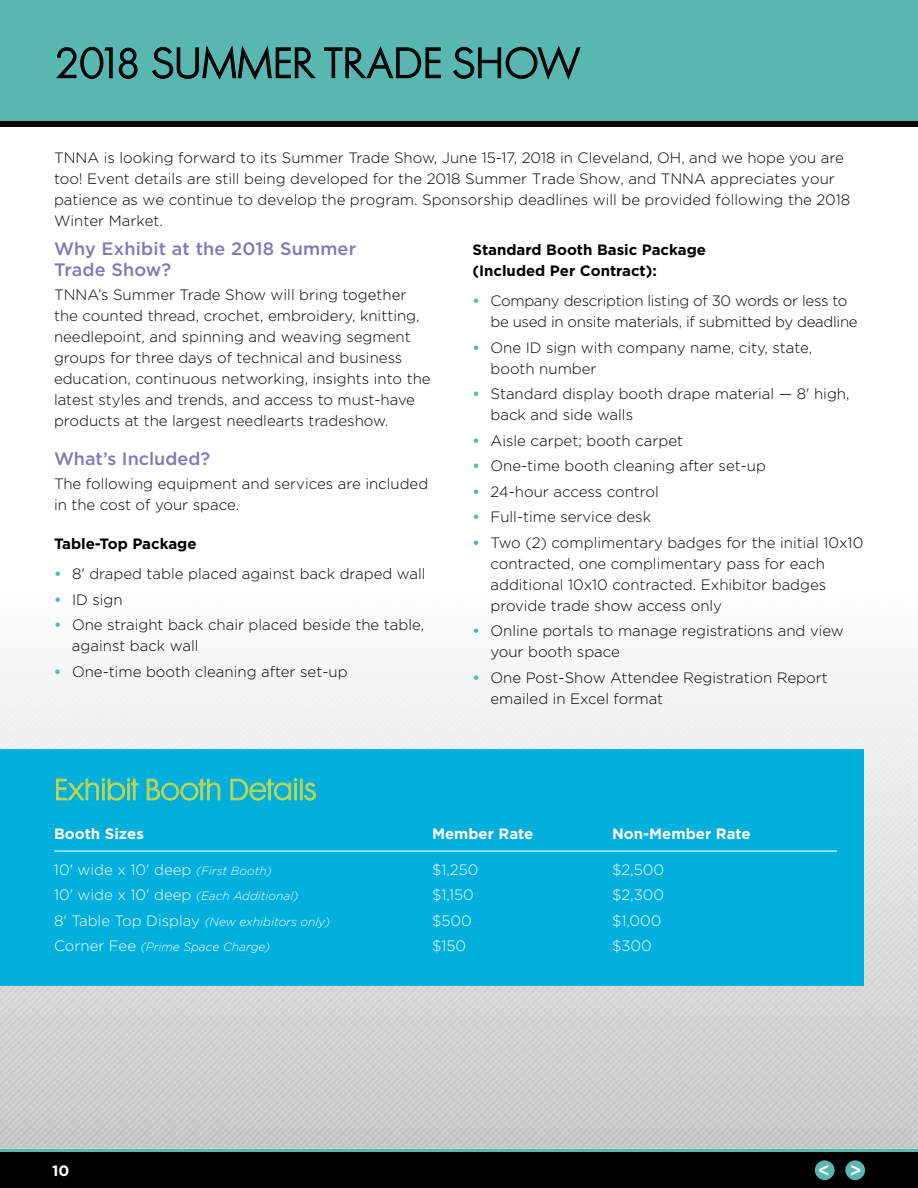
<style>
.page{position:relative;width:918px;height:1188px;background:#fff}
.page>*{position:absolute;margin:0;border:0;box-sizing:border-box;transform-origin:0 0}
.t1{font:39px "Cg Futura Maxi Lt";color:#000}
.header2{font:27px "Cg Futura Maxi Lt";color:#bdd753}
.t2{font:500 19.35px "Gotham";color:#fff}
.subhead{font:500 18px/21px "Gotham";letter-spacing:.01em;color:#8177b7}
.body_last{font:300 15px/21px "Gotham";color:#000}
.body_last-2{font:300 15px/21px "Gotham";letter-spacing:-.02em;color:#000}
.body{font:300 15px "Gotham";color:#fff}
.body-2{font:700 15px/21px "Gotham";color:#000}
.body-3{font:700 15px "Gotham";color:#fff}
.body-4{font:italic 300 12px "Gotham";color:#fff}
.s1{font-weight:700;color:#59b7b1}
.s2{font-style:italic;font-size:12px}
.s3{font-style:normal;font-size:15px}
</style>
<div class="page">
<img style="left:0;top:660px;width:918px;height:489px">
<div style="left:0;top:0;width:918px;height:121px;background:#59b7b1"></div>
<hr style="left:0;top:1149px;width:918px;height:3px;background:#59b7b1">
<div style="left:0;top:1152px;width:918px;height:36px;background:#000"></div>
<div style="left:845px;top:1160px;width:20px;height:20px;background:#59b7b1;border-radius:50%"></div>
<div style="left:815px;top:1160px;width:20px;height:20px;background:#59b7b1;border-radius:50%"></div>
<div style="left:0;top:121px;width:918px;height:6px;background:#000"></div>
<div style="left:0;top:749px;width:864px;height:237px;background:#00afdb"></div>
<svg style="left:56px;top:47px;width:57px;height:32px"></svg>
<svg style="left:119px;top:48px;width:19px;height:31px"></svg>
<svg style="left:152px;top:45px;width:163px;height:35px"></svg>
<svg style="left:324px;top:46px;width:117px;height:33px"></svg>
<svg style="left:453px;top:46px;width:128px;height:34px"></svg>
<hr style="left:54px;top:851px;width:783px;height:1px;background:#fff">
<svg style="left:56px;top:778px;width:83px;height:23px"></svg>
<svg style="left:147px;top:779px;width:73px;height:22px"></svg>
<svg style="left:230px;top:778px;width:67px;height:23px"></svg>
<div style="left:300px;top:779px;width:2px;height:21px;border:1px solid #bdd753"></div>
<svg style="left:304px;top:782px;width:12px;height:19px"></svg>
<p class="t1" style="left:54px;top:39px;width:528px">2018 SUMMER TRADE SHOW</p>
<p class="body_last" style="left:54px;top:147px;width:798px">TNNA is looking forward to its Summer Trade Show, June 15-17, 2018 in Cleveland, OH, and we hope you are too! Event details are still being developed for the 2018 Summer Trade Show, and TNNA appreciates your patience as we continue to develop the program. Sponsorship deadlines will be provided following the 2018<br>Winter Market.</p>
<p class="subhead" style="left:54px;top:238px;width:304px">Why Exhibit at the 2018 Summer<br>Trade Show?</p>
<p class="body_last" style="left:54px;top:284px;width:378px">TNNA’s Summer Trade Show will bring together the counted thread, crochet, embroidery, knitting, needlepoint, and spinning and weaving segment groups for three days of technical and business education, continuous networking, insights into the latest styles and trends, and access to must-have products at the largest needlearts tradeshow.</p>
<p class="subhead" style="left:54px;top:448px;width:158px">What’s Included?</p>
<p class="body_last" style="left:54px;top:473px;width:376px">The following equipment and services are included in the cost of your space.</p>
<p class="body-2" style="left:54px;top:533px;width:144px">Table-Top Package</p>
<p class="body_last" style="left:54px;top:563px;width:373px"><span class="s1">•</span> 8' draped table placed against back draped wall</p>
<p class="body_last" style="left:54px;top:588px;width:70px"><span class="s1">•</span> ID sign</p>
<p class="body_last" style="left:72px;top:614px;width:354px;text-indent:-18px"><span class="s1">•</span> One straight back chair placed beside the table, against back wall</p>
<p class="body_last" style="left:54px;top:660px;width:295px"><span class="s1">•</span> One-time booth cleaning after set-up</p>
<p class="body-2" style="left:472px;top:239px;width:235px">Standard Booth Basic Package (Included Per Contract):</p>
<p class="body_last-2" style="left:490px;top:290px;width:369px;text-indent:-18px"><span class="s1">•</span> Company description listing of 30 words or less to be used in onsite materials, if submitted by deadline</p>
<p class="body_last" style="left:490px;top:336px;width:323px;text-indent:-18px"><span class="s1">•</span> One ID sign with company name, city, state, booth number</p>
<p class="body_last" style="left:490px;top:383px;width:361px;text-indent:-18px"><span class="s1">•</span> Standard display booth drape material — 8' high, back and side walls</p>
<p class="body_last" style="left:472px;top:429px;width:212px"><span class="s1">•</span> Aisle carpet; booth carpet</p>
<p class="body_last" style="left:472px;top:455px;width:295px"><span class="s1">•</span> One-time booth cleaning after set-up</p>
<p class="body_last" style="left:472px;top:480px;width:188px"><span class="s1">•</span> 24-hour access control</p>
<p class="body_last" style="left:472px;top:506px;width:180px"><span class="s1">•</span> Full-time service desk</p>
<p class="body_last" style="left:490px;top:531px;width:374px;text-indent:-18px"><span class="s1">•</span> Two (2) complimentary badges for the initial 10x10 contracted, one complimentary pass for each additional 10x10 contracted. Exhibitor badges provide trade show access only</p>
<p class="body_last" style="left:490px;top:620px;width:355px;text-indent:-18px"><span class="s1">•</span> Online portals to manage registrations and view your booth space</p>
<p class="body_last" style="left:490px;top:666px;width:339px;text-indent:-18px"><span class="s1">•</span> One Post-Show Attendee Registration Report emailed in Excel format</p>
<p class="header2" style="left:54px;top:773px;width:264px">Exhibit Booth Details</p>
<p class="body-3" style="left:54px;top:824px;width:91px">Booth Sizes</p>
<p class="body-3" style="left:432px;top:824px;width:103px">Member Rate</p>
<p class="body-3" style="left:612px;top:824px;width:140px">Non-Member Rate</p>
<p class="body" style="left:54px;top:860px;width:219px">10' wide x 10' deep <span class="s2">(First Booth)</span></p>
<p class="body" style="left:432px;top:860px;width:48px">$1,250</p>
<p class="body" style="left:612px;top:860px;width:54px">$2,500</p>
<p class="body-4" style="left:54px;top:889px;width:246px"><span class="s3">10' wide x 10' deep</span> (Each Additional)</p>
<p class="body" style="left:432px;top:886px;width:43px">$1,150</p>
<p class="body" style="left:612px;top:886px;width:54px">$2,300</p>
<p class="body-4" style="left:54px;top:914px;width:278px"><span class="s3">8' Table Top Display</span> (New exhibitors only)</p>
<p class="body" style="left:432px;top:911px;width:41px">$500</p>
<p class="body" style="left:612px;top:911px;width:51px">$1,000</p>
<p class="body-4" style="left:54px;top:940px;width:218px"><span class="s3">Corner Fee</span> (Prime Space Charge)</p>
<p class="body" style="left:432px;top:937px;width:36px">$150</p>
<p class="body" style="left:612px;top:937px;width:41px">$300</p>
<p class="body-3" style="left:52px;top:1160px;width:19px">10</p>
<p class="t2" style="left:850px;top:1157px;width:14px">&gt;</p>
</div>
